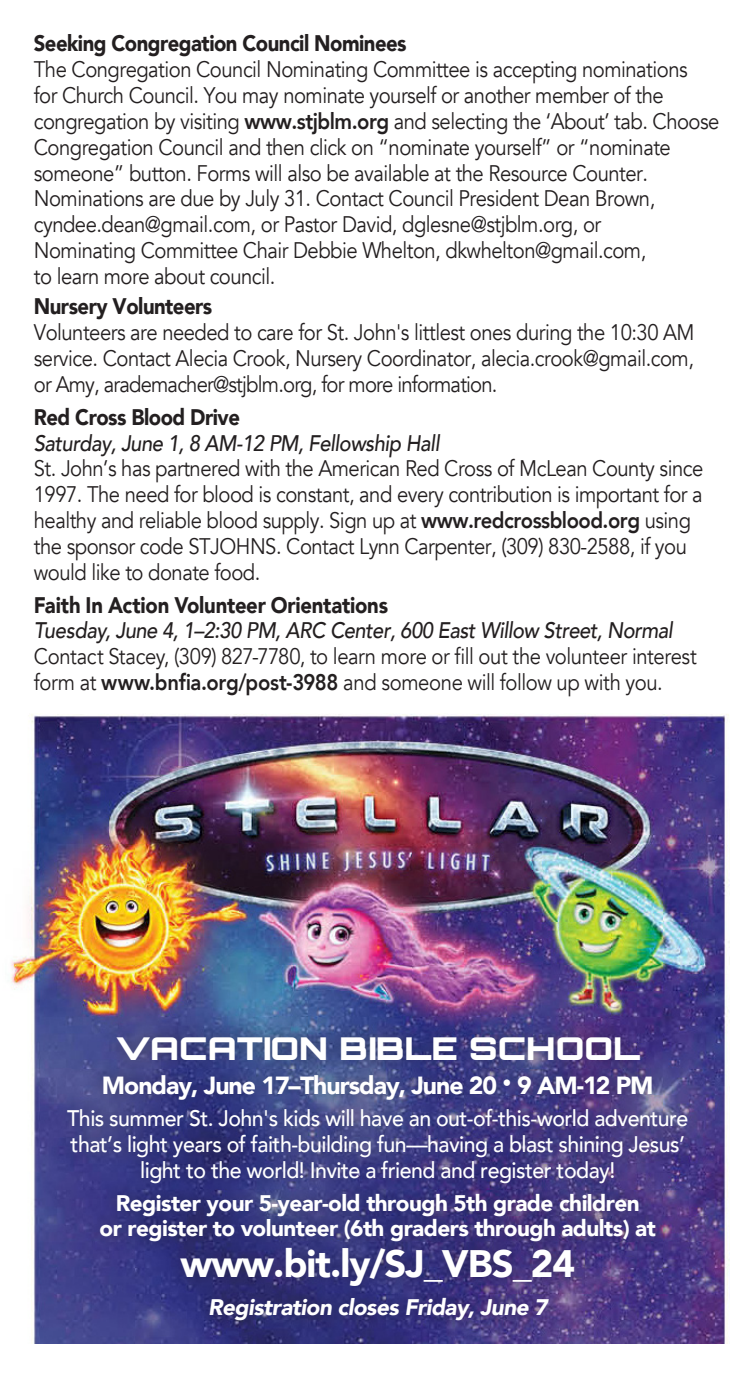
<style>
.page{position:relative;width:756px;height:1377px;background:#fff}
.page>*{position:absolute;margin:0;border:0;box-sizing:border-box;transform-origin:0 0}
.t1{font:900 38.25px "Avenir";letter-spacing:-.025em;color:#fff}
.t2{font:900 31.5px "Orbitron";color:#fff;scale:1.1 1}
.t3{font:900 24.75px "Avenir";letter-spacing:-.04em;color:#fff}
.TEXT{font:22.5px/25.9px "Avenir";letter-spacing:-.025em;color:#231f20;scale:.9 1}
.t4{font:500 22.5px/25.9px "Avenir";letter-spacing:-.025em;color:#fff;text-align:center;scale:.95 1}
.TEXT-2{font:900 22.5px "Avenir";letter-spacing:-.025em;color:#231f20;scale:.9 1}
.t5{font:900 22.5px/25.9px "Avenir";letter-spacing:-.025em;color:#fff;text-align:center}
.t6{font:italic 500 22.5px "Avenir";letter-spacing:-.025em;color:#231f20;scale:.9 1}
.t7{font:italic 900 22.5px "Avenir";letter-spacing:-.025em;color:#fff}
.s1{font-weight:800}
.s2{font-weight:500;font-style:italic}
</style>
<div class="page">
<img style="left:11px;top:714px;width:718px;height:629px">
<div style="left:53px;top:1020px;width:650px;height:318px;background:#231f20;opacity:.48"></div>
<p class="TEXT-2" style="left:34px;top:24px;width:416px">Seeking Congregation Council Nominees</p>
<p class="TEXT" style="left:34px;top:57px;width:763px">The Congregation Council Nominating Committee is accepting nominations<br>for Church Council. You may nominate yourself or another member of the congregation by visiting <span class="s1">www.stjblm.org</span> and selecting the ‘About’ tab. Choose Congregation Council and then click on “nominate yourself” or “nominate someone” button. Forms will also be available at the Resource Counter.<br>Nominations are due by July 31. Contact Council President Dean Brown, cyndee.dean@gmail.com, or Pastor David, dglesne@stjblm.org, or<br>Nominating Committee Chair Debbie Whelton, dkwhelton@gmail.com,<br>to learn more about council.</p>
<p class="TEXT-2" style="left:34px;top:287px;width:200px">Nursery Volunteers</p>
<p class="TEXT" style="left:34px;top:320px;width:736px;text-align:justify">Volunteers are needed to care for St. John's littlest ones during the 10:30 AM service. Contact Alecia Crook, Nursery Coordinator, alecia.crook@gmail.com, or Amy, arademacher@stjblm.org, for more information.</p>
<p class="TEXT-2" style="left:34px;top:398px;width:231px">Red Cross Blood Drive</p>
<p class="t6" style="left:34px;top:429px;width:452px">Saturday, June 1, 8 AM-12 PM, Fellowship Hall</p>
<p class="TEXT" style="left:34px;top:456px;width:745px">St. John’s has partnered with the American Red Cross of McLean County since 1997. The need for blood is constant, and every contribution is important for a healthy and reliable blood supply. Sign up at <span class="s1">www.redcrossblood.org</span> using the sponsor code STJOHNS. Contact Lynn Carpenter, (309) 830-2588, if you would like to donate food.</p>
<p class="TEXT-2" style="left:34px;top:585px;width:395px">Faith In Action Volunteer Orientations</p>
<p class="TEXT" style="left:34px;top:618px;width:738px"><span class="s2">Tuesday, June 4, 1–2:30 PM, ARC Center, 600 East Willow Street, Normal<br></span>Contact Stacey, (309) 827-7780, to learn more or fill out the volunteer interest form at <span class="s1">www.bnfia.org/post-3988</span> and someone will follow up with you.</p>
<p class="t2" style="left:116px;top:1029px;width:478px">VACATION BIBLE SCHOOL</p>
<p class="t3" style="left:102px;top:1064px;width:553px">Monday, June 17–Thursday, June 20 <sup>•</sup> 9 AM-12 PM</p>
<p class="t4" style="left:67px;top:1104px;width:655px">This summer St. John's kids will have an out-of-this-world adventure that’s light years of faith-building fun—having a blast shining Jesus’ light to the world! Invite a friend and register today!</p>
<p class="t5" style="left:100px;top:1189px;width:558px">Register your 5-year-old through 5th grade children<br>or register to volunteer (6th graders through adults) at</p>
<p class="t1" style="left:180px;top:1231px;width:396px">www.bit.ly/SJ_VBS_24</p>
<p class="t7" style="left:208px;top:1289px;width:341px">Registration closes Friday, June 7</p>
</div>
